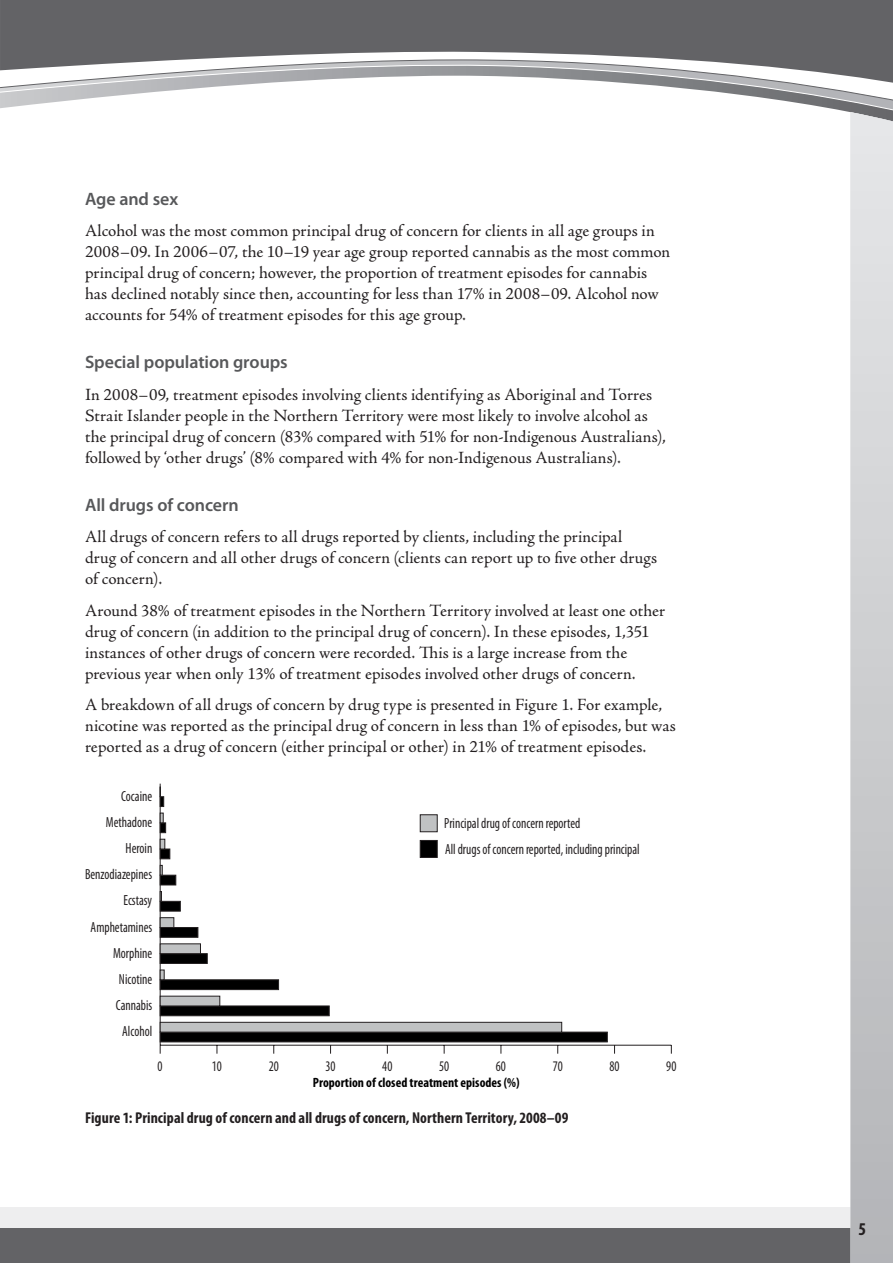
<style>
.page{position:relative;width:893px;height:1263px;background:#fff}
.page>*{position:absolute;margin:0;border:0;box-sizing:border-box;transform-origin:0 0}
.t1{font:600 18px "Myriad Pro";letter-spacing:-.005em;color:#57585a}
.t2{font:700 condensed 18px "Myriad Pro";color:#231f20}
.t3{font:17.25px/21px "Adobe Jenson Pro";color:#231f20}
.t4{font:700 condensed 15.75px "Myriad Pro";letter-spacing:.005em;color:#231f20}
.t5{font:condensed 14.7px "Myriad Pro";color:#231f20;scale:.89 1}
.t6{font:700 condensed 13.5px "Myriad Pro";color:#000}
</style>
<div class="page">
<div style="left:0;top:1207px;width:850px;height:22px;background:#eeeeef"></div>
<div style="left:0;top:1229px;width:850px;height:34px;background:#636366"></div>
<svg style="left:0;top:0;width:893px;height:62px;background:#6c6c6f"></svg>
<svg style="left:0;top:62px;width:893px;height:50px"></svg>
<svg style="left:850px;top:112px;width:43px;height:1151px;background:#cccdcf"></svg>
<hr style="left:160px;top:1045px;width:511px;height:1px;background:#231f20">
<hr style="left:160px;top:784px;width:1px;height:261px;background:#231f20">
<svg style="left:161px;top:796px;width:3px;height:11px"></svg>
<svg style="left:161px;top:822px;width:5px;height:11px"></svg>
<div style="left:160px;top:849px;width:10px;height:10px;background:#000;border:1px solid #231f20"></div>
<div style="left:160px;top:875px;width:16px;height:10px;background:#000;border:1px solid #231f20"></div>
<div style="left:160px;top:901px;width:21px;height:10px;background:#000;border:1px solid #231f20"></div>
<div style="left:160px;top:927px;width:38px;height:11px;background:#000;border:1px solid #231f20"></div>
<div style="left:160px;top:953px;width:48px;height:11px;background:#000;border:1px solid #231f20"></div>
<div style="left:160px;top:979px;width:119px;height:11px;background:#000;border:1px solid #231f20"></div>
<div style="left:160px;top:1005px;width:170px;height:11px;background:#000;border:1px solid #231f20"></div>
<div style="left:160px;top:1032px;width:448px;height:10px;background:#000;border:1px solid #231f20"></div>
<svg style="left:160px;top:813px;width:4px;height:10px"></svg>
<svg style="left:160px;top:839px;width:5px;height:10px"></svg>
<svg style="left:160px;top:865px;width:3px;height:10px"></svg>
<svg style="left:160px;top:891px;width:2px;height:11px"></svg>
<div style="left:160px;top:917px;width:14px;height:11px;background:#c0c2c3;border:1px solid #231f20"></div>
<div style="left:160px;top:943px;width:41px;height:11px;background:#c0c2c3;border:1px solid #231f20"></div>
<svg style="left:160px;top:969px;width:5px;height:11px"></svg>
<div style="left:160px;top:996px;width:60px;height:10px;background:#c0c2c3;border:1px solid #231f20"></div>
<div style="left:160px;top:1022px;width:402px;height:10px;background:#c0c2c3;border:1px solid #231f20"></div>
<div style="left:420px;top:814px;width:18px;height:18px;background:#c0c2c3;border:1px solid #231f20"></div>
<div style="left:420px;top:840px;width:18px;height:18px;background:#000;border:1px solid #231f20"></div>
<p class="t1" style="left:85px;top:187px;width:95px">Age and sex</p>
<p class="t3" style="left:85px;top:221px;width:587px">Alcohol was the most common principal drug of concern for clients in all age groups in 2008–09. In 2006–07, the 10–19 year age group reported cannabis as the most common principal drug of concern; however, the proportion of treatment episodes for cannabis has declined notably since then, accounting for less than 17% in 2008–09. Alcohol now accounts for 54% of treatment episodes for this age group.</p>
<p class="t1" style="left:85px;top:351px;width:204px">Special population groups</p>
<p class="t3" style="left:85px;top:384px;width:582px">In 2008–09, treatment episodes involving clients identifying as Aboriginal and Torres Strait Islander people in the Northern Territory were most likely to involve alcohol as the principal drug of concern (83% compared with 51% for non-Indigenous Australians), followed by ‘other drugs’ (8% compared with 4% for non-Indigenous Australians).</p>
<p class="t1" style="left:85px;top:493px;width:155px">All drugs of concern</p>
<p class="t3" style="left:85px;top:526px;width:574px">All drugs of concern refers to all drugs reported by clients, including the principal drug of concern and all other drugs of concern (clients can report up to five other drugs of concern).</p>
<p class="t3" style="left:85px;top:600px;width:582px">Around 38% of treatment episodes in the Northern Territory involved at least one other drug of concern (in addition to the principal drug of concern). In these episodes, 1,351 instances of other drugs of concern were recorded. This is a large increase from the previous year when only 13% of treatment episodes involved other drugs of concern.</p>
<p class="t3" style="left:85px;top:694px;width:592px">A breakdown of all drugs of concern by drug type is presented in Figure 1. For example, nicotine was reported as the principal drug of concern in less than 1% of episodes, but was reported as a drug of concern (either principal or other) in 21% of treatment episodes.</p>
<p class="t5" style="left:121px;top:787px;width:36px">Cocaine</p>
<p class="t5" style="left:106px;top:813px;width:54px">Methadone</p>
<p class="t5" style="left:126px;top:839px;width:32px">Heroin</p>
<p class="t5" style="left:85px;top:865px;width:77px">Benzodiazepines</p>
<p class="t5" style="left:124px;top:892px;width:34px">Ecstasy</p>
<p class="t5" style="left:91px;top:918px;width:71px">Amphetamines</p>
<p class="t5" style="left:113px;top:944px;width:45px">Morphine</p>
<p class="t5" style="left:119px;top:970px;width:39px">Nicotine</p>
<p class="t5" style="left:116px;top:996px;width:42px">Cannabis</p>
<p class="t5" style="left:122px;top:1022px;width:35px">Alcohol</p>
<p class="t5" style="left:444px;top:815px;width:155px">Principal drug of concern reported</p>
<p class="t5" style="left:445px;top:840px;width:220px">All drugs of concern reported, including principal</p>
<p class="t5" style="left:158px;top:1057px;width:7px">0</p>
<p class="t5" style="left:212px;top:1057px;width:13px">10</p>
<p class="t5" style="left:269px;top:1057px;width:13px">20</p>
<p class="t5" style="left:326px;top:1057px;width:13px">30</p>
<p class="t5" style="left:382px;top:1057px;width:13px">40</p>
<p class="t5" style="left:439px;top:1057px;width:13px">50</p>
<p class="t5" style="left:496px;top:1057px;width:13px">60</p>
<p class="t5" style="left:553px;top:1057px;width:13px">70</p>
<p class="t5" style="left:609px;top:1057px;width:13px">80</p>
<p class="t5" style="left:666px;top:1057px;width:13px">90</p>
<p class="t6" style="left:313px;top:1074px;width:208px">Proportion of closed treatment episodes (%)</p>
<p class="t4" style="left:85px;top:1107px;width:485px">Figure 1: Principal drug of concern and all drugs of concern, Northern Territory, 2008–09</p>
<p class="t2" style="left:858px;top:1218px;width:9px">5</p>
</div>
